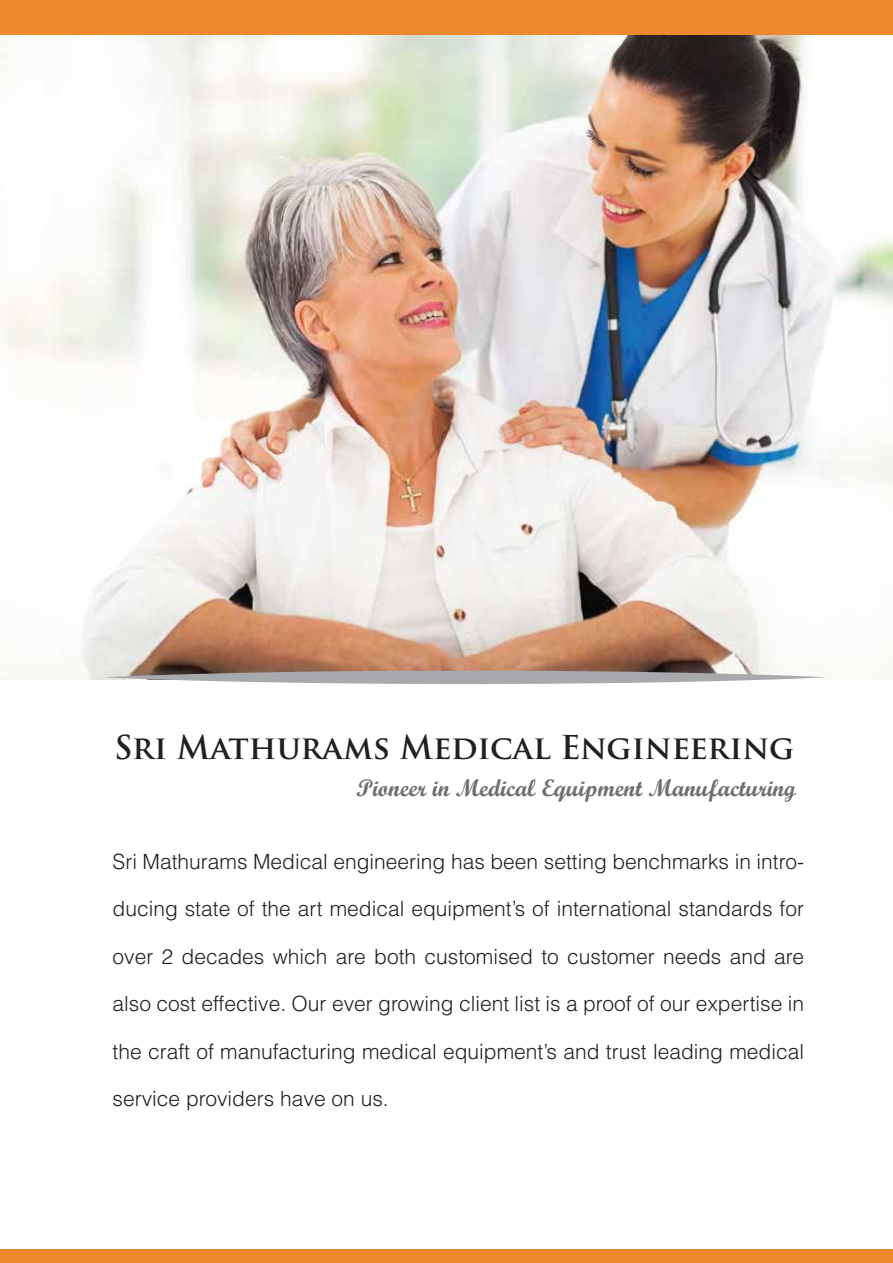
<style>
.page{position:relative;width:893px;height:1263px;background:#fff}
.page>*{position:absolute;margin:0;border:0;box-sizing:border-box;transform-origin:0 0}
.t1{font:700 32.1px "Trajan Pro";color:#231f20}
.t2{font:24px "Script MT Bold";color:#6d6e71}
.t3{font:300 21px "Helvetica LT Std";color:#231f20}
</style>
<div class="page">
<div style="left:0;top:1250px;width:893px;height:13px;background:#ec892c"></div>
<div style="left:0;top:0;width:893px;height:35px;background:#ec892c"></div>
<img style="left:0;top:35px;width:893px;height:645px">
<svg style="left:104px;top:670px;width:722px;height:14px"></svg>
<h1 class="t1" style="left:114px;top:727px;width:682px">Sri Mathurams Medical Engineering</h1>
<p class="t2" style="left:356px;top:773px;width:441px">Pioneer in Medical Equipment Manufacturing</p>
<p class="t3" style="left:112px;top:848px;width:693px">Sri Mathurams Medical engineering has been setting benchmarks in intro-</p>
<p class="t3" style="left:112px;top:896px;width:693px">ducing state of the art medical equipment’s of international standards for</p>
<p class="t3" style="left:112px;top:943px;width:693px">over 2 decades which are both customised to customer needs and are</p>
<p class="t3" style="left:112px;top:990px;width:693px">also cost effective. Our ever growing client list is a proof of our expertise in</p>
<p class="t3" style="left:112px;top:1038px;width:693px">the craft of manufacturing medical equipment’s and trust leading medical</p>
<p class="t3" style="left:112px;top:1085px;width:278px">service providers have on us.</p>
</div>
